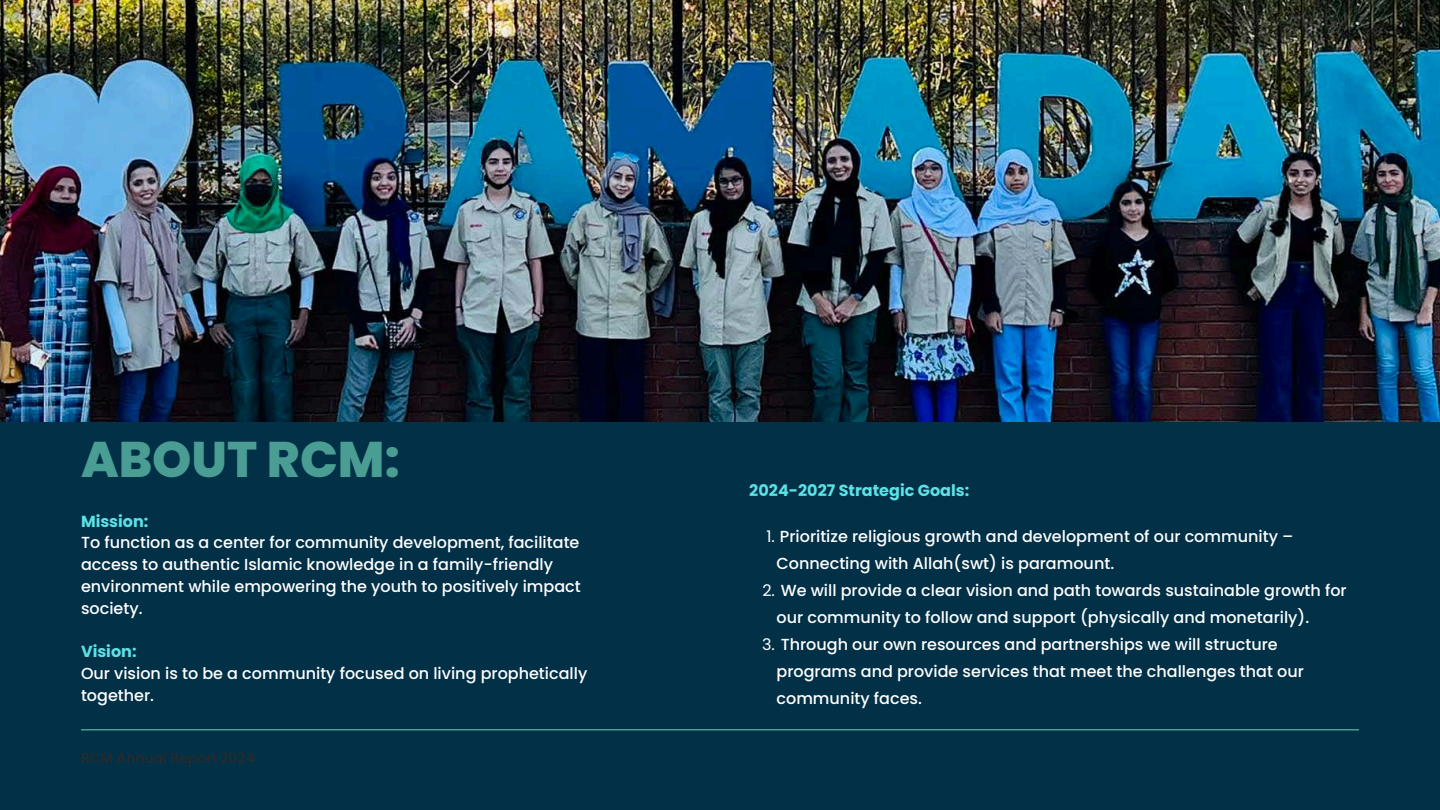
<style>
.page{position:relative;width:1440px;height:810px;background:#013047}
.page>*{position:absolute;margin:0;border:0;box-sizing:border-box;transform-origin:0 0}
.t1{font:800 50px "Poppins";color:#499d93}
.t2{font:500 16px/21.8px "Poppins";color:#fff}
.t3{font:700 16px "Poppins";color:#5ce1e6}
.t4{font:500 14px "Poppins";color:#2b2b2b}
.s1{font-weight:700;color:#5ce1e6}
.s2{font-weight:400}
</style>
<div class="page">
<hr style="left:81px;top:729px;width:1278px;height:1px;background:#499d93">
<img style="left:0;top:0;width:1440px;height:421px">
<p class="t1" style="left:81px;top:425px;width:320px">ABOUT RCM:</p>
<h1 class="t2" style="left:81px;top:510px;width:501px"><span class="s1">Mission:<br></span>To function as a center for community development, facilitate access to authentic Islamic knowledge in a family-friendly environment while empowering the youth to positively impact society.</h1>
<h2 class="t2" style="left:81px;top:641px;width:508px"><span class="s1">Vision:<br></span>Our vision is to be a community focused on living prophetically together.</h2>
<p class="t4" style="left:81px;top:748px;width:175px">RCM Annual Report 2024</p>
<p class="t3" style="left:749px;top:479px;width:221px">2024-2027 Strategic Goals:</p>
<p class="t2" style="left:777px;top:523px;width:518px;line-height:27px;text-indent:-10px"><span class="s2">1.</span> Prioritize religious growth and development of our community –<br>Connecting with Allah(swt) is paramount.</p>
<h2 class="t2" style="left:777px;top:577px;width:572px;line-height:27px;text-indent:-14px"><span class="s2">2.</span> We will provide a clear vision and path towards sustainable growth for our community to follow and support (physically and monetarily).</h2>
<h2 class="t2" style="left:777px;top:631px;width:529px;line-height:27px;text-indent:-14px"><span class="s2">3.</span> Through our own resources and partnerships we will structure programs and provide services that meet the challenges that our community faces.</h2>
</div>
